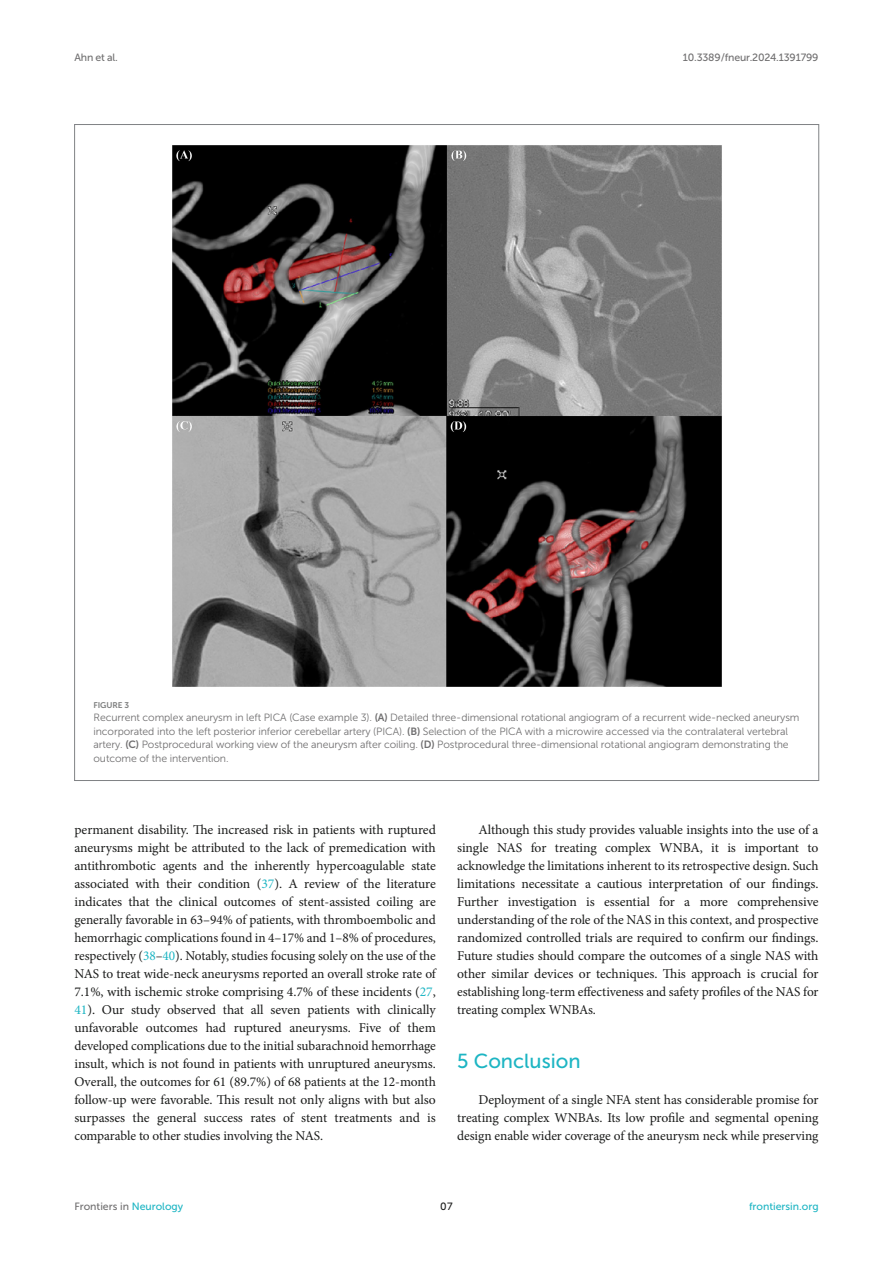
<style>
.page{position:relative;width:893px;height:1263px;background:#fff}
.page>*{position:absolute;margin:0;border:0;box-sizing:border-box;transform-origin:0 0}
.HEAD_1{font:20.25px "Museo Sans 500";color:#1db5c3}
.TEXT{font:13.5px/18px "Minion Pro";letter-spacing:-.01em;color:#1b1c1b;text-align:justify}
.TEXT_FLUSH{font:13.5px/18px "Minion Pro";letter-spacing:-.005em;color:#1b1c1b;text-align:justify}
.FIG_LEG{font:10.5px/13.5px "Museo Sans 300";letter-spacing:-.01em;color:#706f70}
.t1{font:10.5px "Museo Sans 500";letter-spacing:-.015em;color:#706f70}
.t2{font:10.5px "Museo Sans 500";color:#1db5c3}
.t3{font:10.5px "Museo Sans 500";color:#1b1c1b}
.FIG_HD{font:8.25px "Museo Sans 700";letter-spacing:-.01em;color:#7e7f7f}
.s1{font-family:"Museo Sans 700"}
.s2{color:#1db5c3}
</style>
<div class="page">
<img style="left:172px;top:145px;width:550px;height:542px">
<p class="t1" style="left:74px;top:51px;width:45px">Ahn et al.</p>
<p class="t1" style="left:683px;top:51px;width:137px">10.3389/fneur.2024.1391799</p>
<p class="FIG_HD" style="left:94px;top:700px;width:37px">FIGURE 3</p>
<p class="FIG_LEG" style="left:94px;top:711px;width:707px">Recurrent complex aneurysm in left PICA (Case example 3). <span class="s1">(A)</span> Detailed three-dimensional rotational angiogram of a recurrent wide-necked aneurysm incorporated into the left posterior inferior cerebellar artery (PICA). <span class="s1">(B)</span> Selection of the PICA with a microwire accessed via the contralateral vertebral artery. <span class="s1">(C)</span> Postprocedural working view of the aneurysm after coiling. <span class="s1">(D)</span> Postprocedural three-dimensional rotational angiogram demonstrating the outcome of the intervention.</p>
<p class="TEXT" style="left:74px;top:821px;width:363px">permanent disability. The increased risk in patients with ruptured aneurysms might be attributed to the lack of premedication with antithrombotic agents and the inherently hypercoagulable state associated with their condition (<span class="s2">37</span>). A review of the literature indicates that the clinical outcomes of stent-assisted coiling are generally favorable in 63–94% of patients, with thromboembolic and hemorrhagic complications found in 4–17% and 1–8% of procedures, respectively (<span class="s2">38</span>–<span class="s2">40</span>). Notably, studies focusing solely on the use of the NAS to treat wide-neck aneurysms reported an overall stroke rate of 7.1%, with ischemic stroke comprising 4.7% of these incidents (<span class="s2">27</span>, <span class="s2">41</span>). Our study observed that all seven patients with clinically unfavorable outcomes had ruptured aneurysms. Five of them developed complications due to the initial subarachnoid hemorrhage insult, which is not found in patients with unruptured aneurysms.<br>Overall, the outcomes for 61 (89.7%) of 68 patients at the 12-month follow-up were favorable. This result not only aligns with but also surpasses the general success rates of stent treatments and is comparable to other studies involving the NAS.</p>
<p class="TEXT" style="left:457px;top:821px;width:363px;text-indent:21px">Although this study provides valuable insights into the use of a single NAS for treating complex WNBA, it is important to acknowledge the limitations inherent to its retrospective design. Such limitations necessitate a cautious interpretation of our findings.<br>Further investigation is essential for a more comprehensive understanding of the role of the NAS in this context, and prospective randomized controlled trials are required to confirm our findings.<br>Future studies should compare the outcomes of a single NAS with other similar devices or techniques. This approach is crucial for establishing long-term effectiveness and safety profiles of the NAS for treating complex WNBAs.</p>
<p class="HEAD_1" style="left:457px;top:1050px;width:125px">5 Conclusion</p>
<p class="TEXT_FLUSH" style="left:457px;top:1091px;width:363px;text-indent:21px">Deployment of a single NFA stent has considerable promise for treating complex WNBAs. Its low profile and segmental opening design enable wider coverage of the aneurysm neck while preserving</p>
<p class="t1" style="left:74px;top:1200px;width:110px">Frontiers in <span class="s2">Neurology</span></p>
<p class="t3" style="left:440px;top:1200px;width:14px">07</p>
<p class="t2" style="left:749px;top:1200px;width:71px">frontiersin.org</p>
</div>
